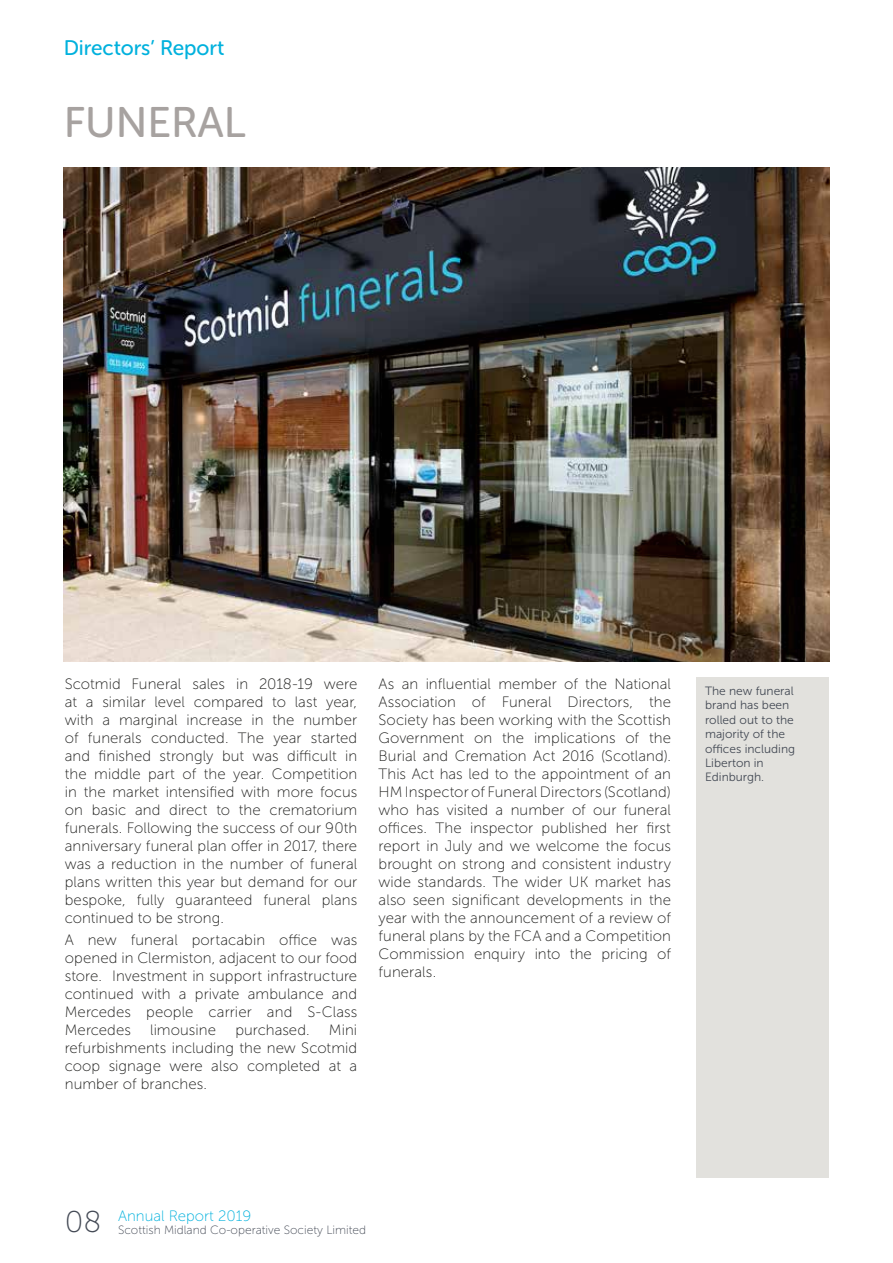
<style>
.page{position:relative;width:893px;height:1263px;background:#fff}
.page>*{position:absolute;margin:0;border:0;box-sizing:border-box;transform-origin:0 0}
.t1{font:42.6px "Museo Sans Rounded 500";color:#a7a2a0}
.t2{font:21px "Museo Sans Rounded 500";color:#00b1dd}
.t3{font:15px/18px "Museo Sans 100";letter-spacing:.005em;color:#1d1d1b;text-align:justify}
.t4{font:15px "Museo Sans 100";color:#00b1dd}
.t5{font:12px/14.4px "Museo Sans 300";color:#444a55}
.t6{font:12px "Museo Sans 100";color:#444a55}
.s1{font-size:30px;color:#444a55}
</style>
<div class="page">
<img style="left:64px;top:167px;width:765px;height:495px">
<div style="left:696px;top:677px;width:133px;height:501px;background:#e2e1dd"></div>
<h2 class="t2" style="left:64px;top:36px;width:162px">Directors’ Report</h2>
<h1 class="t1" style="left:64px;top:99px;width:183px">FUNERAL</h1>
<p class="t3" style="left:65px;top:675px;width:294px">Scotmid Funeral sales in 2018-19 were at a similar level compared to last year, with a marginal increase in the number of funerals conducted. The year started and finished strongly but was difficult in the middle part of the year. Competition in the market intensified with more focus on basic and direct to the crematorium funerals. Following the success of our 90th anniversary funeral plan offer in 2017, there was a reduction in the number of funeral plans written this year but demand for our bespoke, fully guaranteed funeral plans continued to be strong.</p>
<p class="t3" style="left:65px;top:931px;width:294px">A new funeral portacabin office was opened in Clermiston, adjacent to our food store. Investment in support infrastructure continued with a private ambulance and Mercedes people carrier and S-Class Mercedes</p>
<p class="t3" style="left:65px;top:1021px;width:294px;text-indent:264px">Mini refurbishments including the new Scotmid coop signage were also completed at a number of branches.</p>
<p class="t3" style="left:150px;top:1021px;width:67px">limousine</p>
<p class="t3" style="left:235px;top:1021px;width:76px">purchased.</p>
<p class="t3" style="left:378px;top:675px;width:294px">As an influential member of the National Association of Funeral Directors, the Society has been working with the Scottish Government on the implications of the Burial and Cremation Act 2016 (Scotland).<br>This Act has led to the appointment of an HM Inspector of Funeral Directors (Scotland) who has visited a number of our funeral offices. The inspector published her first report in July and we welcome the focus brought on strong and consistent industry wide standards. The wider UK market has also seen significant developments in the year with the announcement of a review of funeral plans by the FCA and a Competition Commission enquiry into the pricing of funerals.</p>
<p class="t5" style="left:705px;top:684px;width:92px">The new funeral brand has been rolled out to the majority of the offices including<br>Liberton in<br>Edinburgh.</p>
<p class="t4" style="left:65px;top:1208px;width:188px"><span class="s1">08</span> Annual Report 2019</p>
<p class="t6" style="left:118px;top:1224px;width:250px">Scottish Midland Co-operative Society Limited</p>
</div>
